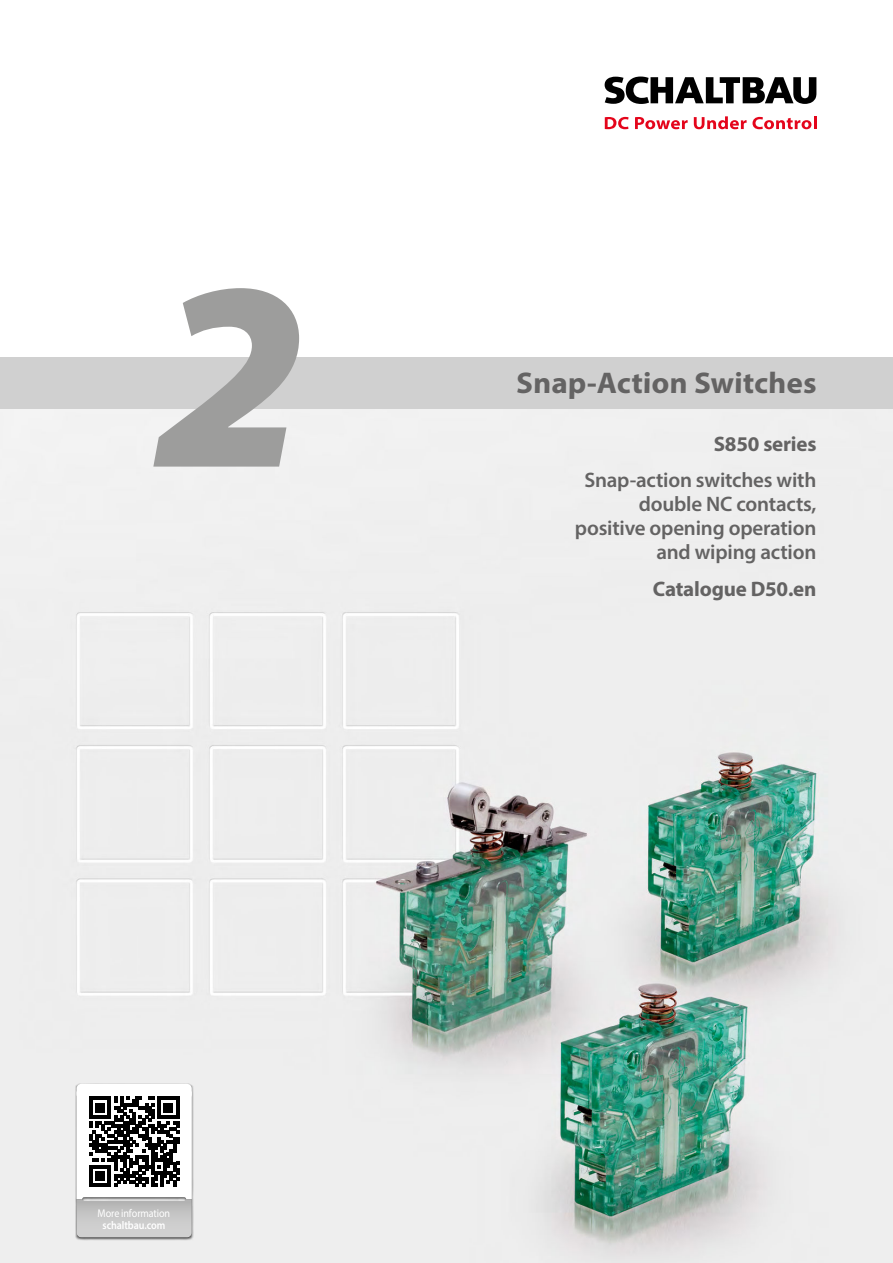
<style>
.page{position:relative;width:893px;height:1263px;background:#fff}
.page>*{position:absolute;margin:0;border:0;box-sizing:border-box;transform-origin:0 0}
.t1{font:italic 900 270px "Myriad Pro";color:#9d9d9c}
.t2{font:700 30px "Myriad Pro";color:#646363}
.t3{font:600 21px/24px "Myriad Pro";letter-spacing:-.01em;color:#646363;text-align:right}
.t4{font:700 21px "Myriad Pro";letter-spacing:-.01em;color:#646363}
.t5{font:11.25px "Myriad Pro";letter-spacing:-.01em;color:#fff;scale:.9 1}
.t6{font:600 11.25px "Myriad Pro";letter-spacing:-.01em;color:#fff;scale:.9 1}
</style>
<div class="page">
<img style="left:0;top:408px;width:893px;height:855px">
<div style="left:0;top:357px;width:893px;height:51px;background:#d0d0d0"></div>
<svg style="left:605px;top:117px;width:24px;height:12px"></svg>
<svg style="left:635px;top:117px;width:53px;height:12px"></svg>
<svg style="left:694px;top:116px;width:122px;height:13px"></svg>
<svg style="left:605px;top:77px;width:211px;height:27px"></svg>
<div style="left:75px;top:1083px;width:119px;height:157px;background:#000;opacity:.65"></div>
<div style="left:77px;top:1084px;width:115px;height:15px;background:#fff;border-radius:5px"></div>
<svg style="left:77px;top:1091px;width:115px;height:146px"></svg>
<h1 class="t1" style="left:154px;top:215px;width:153px">2</h1>
<h2 class="t2" style="left:516px;top:372px;width:302px">Snap-Action Switches</h2>
<p class="t4" style="left:714px;top:435px;width:104px">S850 series</p>
<p class="t3" style="left:575px;top:470px;width:243px">Snap-action switches with double NC contacts, positive opening operation and wiping action</p>
<p class="t4" style="left:653px;top:581px;width:165px">Catalogue D50.en</p>
<p class="t5" style="left:98px;top:1208px;width:82px">More information</p>
<p class="t6" style="left:103px;top:1220px;width:71px">schaltbau.com</p>
</div>
